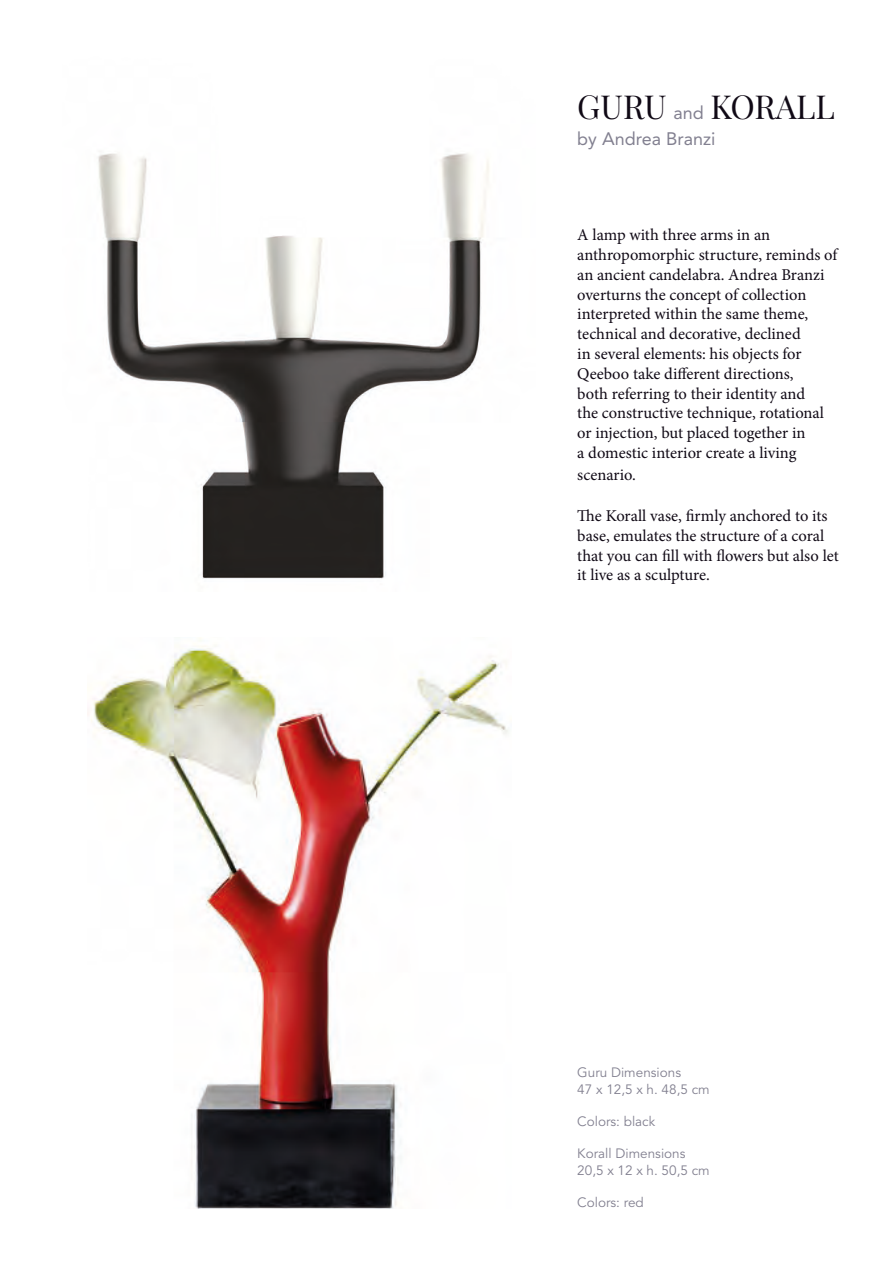
<style>
.page{position:relative;width:893px;height:1263px;background:#fff}
.page>*{position:absolute;margin:0;border:0;box-sizing:border-box;transform-origin:0 0}
.t1{font:33px "Playfair Display SC";letter-spacing:-.005em;color:#100915}
.t2{font:18px "Avenir LT Std";color:#828090}
.t3{font:16.5px/19.8px "Minion Pro";color:#100915}
.t4{font:13.5px "Avenir LT Std";color:#828090}
.s1{font-family:"Avenir LT Std";font-size:18px;color:#828090}
</style>
<div class="page">
<img style="left:87px;top:640px;width:421px;height:569px">
<img style="left:98px;top:153px;width:391px;height:426px">
<p class="t1" style="left:577px;top:87px;width:259px">GURU <span class="s1">and</span> KORALL</p>
<p class="t2" style="left:577px;top:128px;width:140px">by Andrea Branzi</p>
<p class="t3" style="left:577px;top:225px;width:261px">A lamp with three arms in an anthropomorphic structure, reminds of an ancient candelabra. Andrea Branzi overturns the concept of collection interpreted within the same theme, technical and decorative, declined<br>in several elements: his objects for Qeeboo take different directions,<br>both referring to their identity and<br>the constructive technique, rotational or injection, but placed together in<br>a domestic interior create a living</p>
<p class="t3" style="left:577px;top:464px;width:60px">scenario.</p>
<p class="t3" style="left:577px;top:506px;width:263px">The Korall vase, firmly anchored to its base, emulates the structure of a coral that you can fill with flowers but also let it live as a sculpture.</p>
<p class="t4" style="left:577px;top:1065px;width:105px">Guru Dimensions</p>
<p class="t4" style="left:577px;top:1081px;width:134px">47 x 12,5 x h. 48,5 cm</p>
<p class="t4" style="left:577px;top:1113px;width:80px">Colors: black</p>
<p class="t4" style="left:577px;top:1146px;width:110px">Korall Dimensions</p>
<p class="t4" style="left:577px;top:1162px;width:134px">20,5 x 12 x h. 50,5 cm</p>
<p class="t4" style="left:577px;top:1194px;width:68px">Colors: red</p>
</div>
